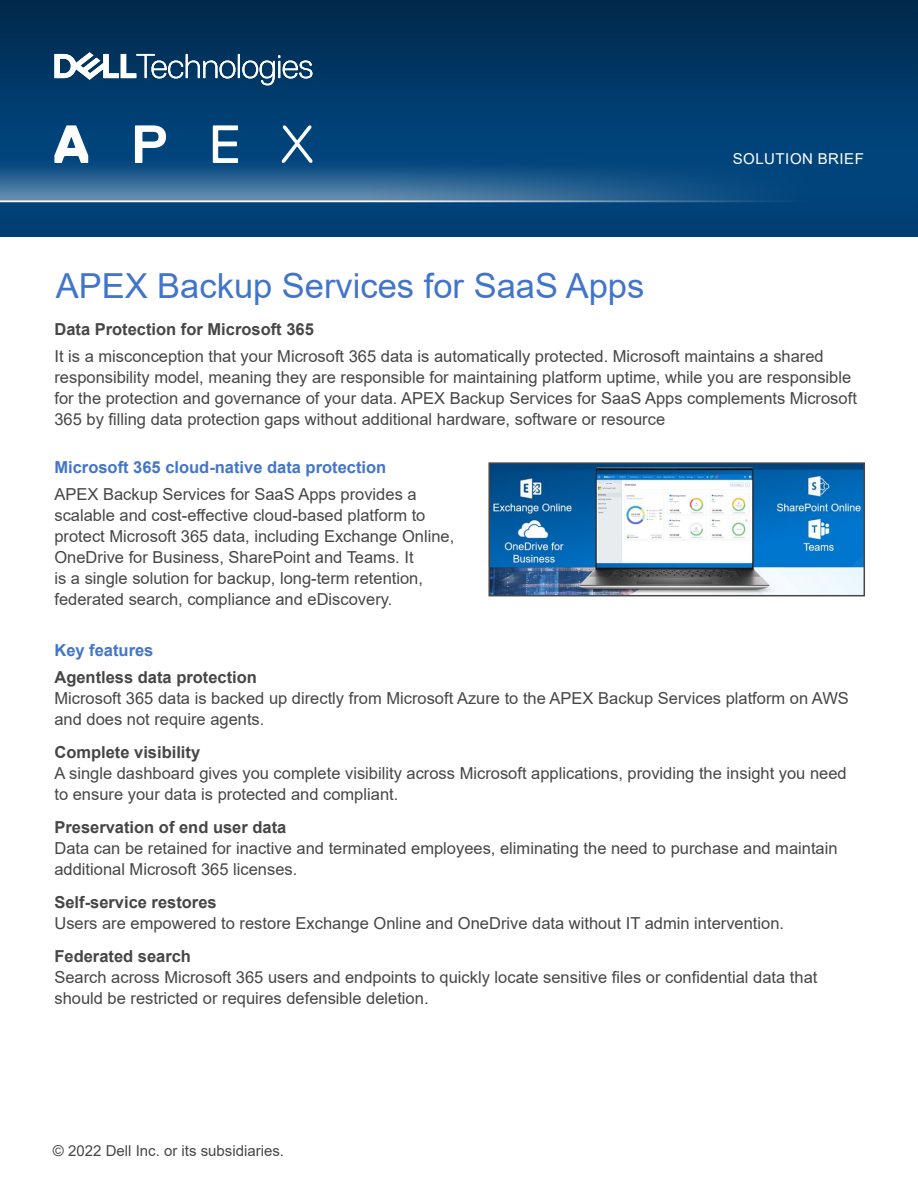
<style>
.page{position:relative;width:918px;height:1188px;background:#fff}
.page>*{position:absolute;margin:0;border:0;box-sizing:border-box;transform-origin:0 0}
.t1{font:34.5px "Arial";color:#4275ca}
.List_item_subheading{font:16.5px/21px "Arial";color:#464646}
.List_item_subheading-2{font:700 16.5px "Arial";color:#464646}
.List_item_subheading-3{font:700 16.5px/27px "Arial";color:#4275ca}
.t2{font:15px "Arial";color:#464646}
.Table_Text{font:15px "Arial";letter-spacing:.035em;color:#fff}
.s1{font-weight:700}
.s2{font-weight:400;color:#464646}
</style>
<div class="page">
<img style="left:0;top:0;width:918px;height:236px">
<svg style="left:54px;top:125px;width:34px;height:38px"></svg>
<svg style="left:135px;top:125px;width:31px;height:38px"></svg>
<svg style="left:213px;top:125px;width:25px;height:38px"></svg>
<svg style="left:282px;top:125px;width:30px;height:38px"></svg>
<svg style="left:54px;top:52px;width:258px;height:33px"></svg>
<img style="left:491px;top:465px;width:371px;height:128px">
<div style="left:488px;top:462px;width:377px;height:134px;border:2px solid #464646"></div>
<p class="Table_Text" style="left:733px;top:148px;width:133px">SOLUTION BRIEF</p>
<p class="t1" style="left:56px;top:262px;width:590px">APEX Backup Services for SaaS Apps</p>
<p class="List_item_subheading" style="left:54px;top:316px;width:771px;line-height:27px"><span class="s1">Data Protection for Microsoft 365<br></span>It is a misconception that your Microsoft 365 data is automatically protected. Microsoft maintains a shared</p>
<p class="List_item_subheading" style="left:54px;top:367px;width:804px">responsibility model, meaning they are responsible for maintaining platform uptime, while you are responsible for the protection and governance of your data. APEX Backup Services for SaaS Apps complements Microsoft<br>365 by filling data protection gaps without additional hardware, software or resource</p>
<p class="List_item_subheading-3" style="left:54px;top:454px;width:364px">Microsoft 365 cloud-native data protection<br><span class="s2">APEX Backup Services for SaaS Apps provides a</span></p>
<p class="List_item_subheading" style="left:54px;top:504px;width:401px">scalable and cost-effective cloud-based platform to protect Microsoft 365 data, including Exchange Online, OneDrive for Business, SharePoint and Teams. It<br>is a single solution for backup, long-term retention, federated search, compliance and eDiscovery.</p>
<p class="List_item_subheading-3" style="left:54px;top:637px;width:101px">Key features</p>
<p class="List_item_subheading-2" style="left:54px;top:666px;width:204px">Agentless data protection</p>
<p class="List_item_subheading" style="left:54px;top:688px;width:796px">Microsoft 365 data is backed up directly from Microsoft Azure to the APEX Backup Services platform on AWS and does not require agents.</p>
<p class="List_item_subheading-2" style="left:54px;top:741px;width:147px">Complete visibility</p>
<p class="List_item_subheading" style="left:54px;top:763px;width:794px">A single dashboard gives you complete visibility across Microsoft applications, providing the insight you need to ensure your data is protected and compliant.</p>
<p class="List_item_subheading-2" style="left:54px;top:816px;width:233px">Preservation of end user data</p>
<p class="List_item_subheading" style="left:54px;top:838px;width:785px">Data can be retained for inactive and terminated employees, eliminating the need to purchase and maintain additional Microsoft 365 licenses.</p>
<p class="List_item_subheading-2" style="left:54px;top:891px;width:164px">Self-service restores</p>
<p class="List_item_subheading" style="left:54px;top:913px;width:731px">Users are empowered to restore Exchange Online and OneDrive data without IT admin intervention.</p>
<p class="List_item_subheading-2" style="left:54px;top:945px;width:138px">Federated search</p>
<p class="List_item_subheading" style="left:54px;top:967px;width:765px">Search across Microsoft 365 users and endpoints to quickly locate sensitive files or confidential data that should be restricted or requires defensible deletion.</p>
<p class="t2" style="left:53px;top:1141px;width:233px">© 2022 Dell Inc. or its subsidiaries.</p>
</div>
